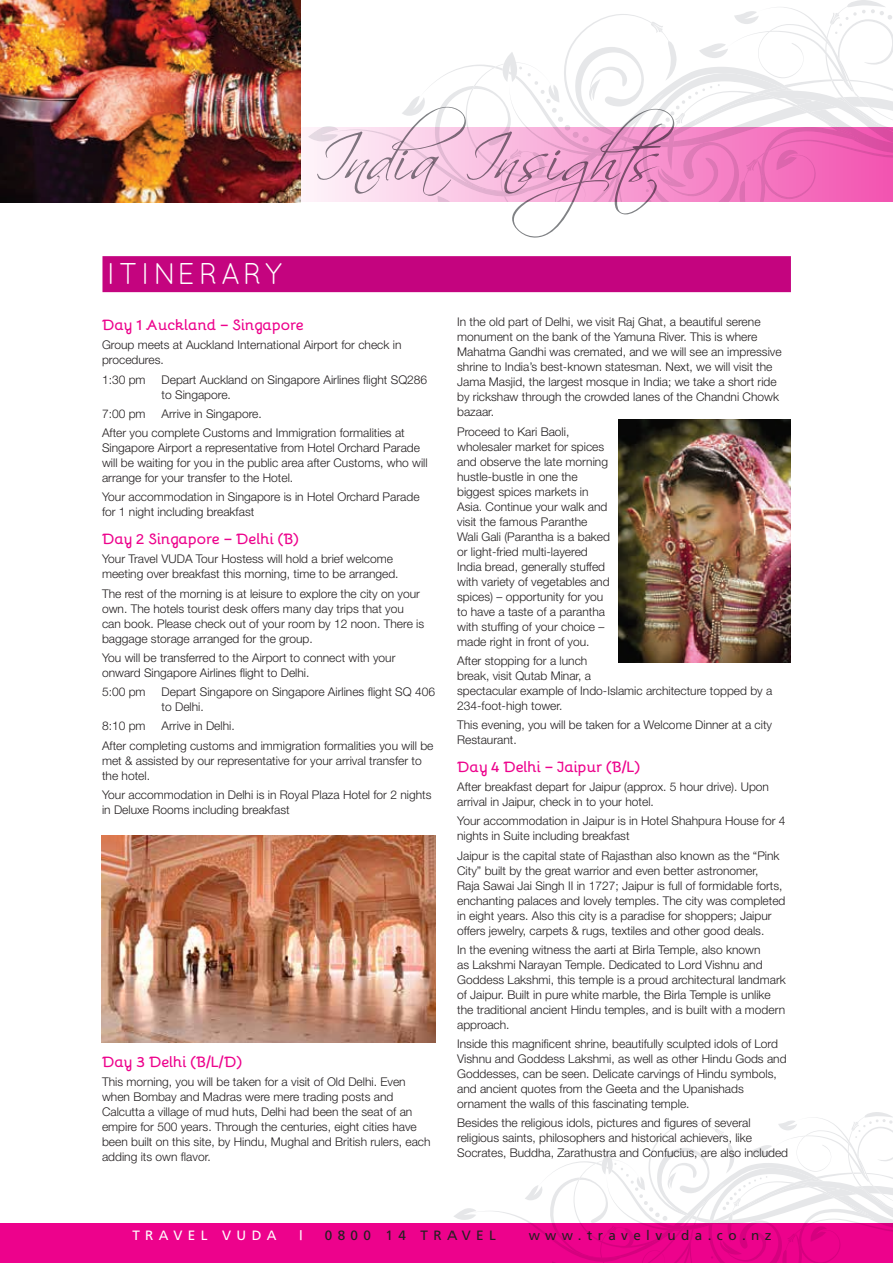
<style>
.page{position:relative;width:893px;height:1263px;background:#fff}
.page>*{position:absolute;margin:0;border:0;box-sizing:border-box;transform-origin:0 0}
.t1{font:63px "Scriptina";letter-spacing:-.065em;color:#808285}
.t2{font:30px "Quicksand";letter-spacing:.1em;color:#fff}
.Text{font:700 15px "Bellota";color:#ed028c}
.subhead1{font:700 15px "Bellota";letter-spacing:-.025em;color:#ed028c}
.t3{font:13.5px "Frutiger";letter-spacing:.4em;color:#231f20}
.t4{font:13.5px "Frutiger";letter-spacing:.4em;color:#fff}
.t5{font:13.5px "Trade Gothic Bold Cond Twenty";color:#fff}
.Text-2{font:300 12px/15px "Helvetica Neue";color:#231f20}
</style>
<div class="page">
<div style="left:0;top:1224px;width:893px;height:39px;background:#ed028c"></div>
<svg style="left:453px;top:1112px;width:440px;height:151px"></svg>
<svg style="left:308px;top:0;width:585px;height:202px"></svg>
<img style="left:0;top:0;width:300px;height:203px">
<div style="left:102px;top:256px;width:689px;height:36px;background:#c4047f"></div>
<img style="left:619px;top:420px;width:172px;height:242px">
<img style="left:102px;top:836px;width:334px;height:207px">
<h1 class="t1" style="left:315px;top:121px;width:361px">India Insights</h1>
<p class="t2" style="left:107px;top:256px;width:177px">ITINERARY</p>
<p class="subhead1" style="left:102px;top:312px;width:204px">Day 1 Auckland – Singapore</p>
<p class="Text-2" style="left:102px;top:337px;width:301px">Group meets at Auckland International Airport for check in procedures.</p>
<p class="Text-2" style="left:102px;top:372px;width:45px">1:30 pm</p>
<p class="Text-2" style="left:162px;top:372px;width:267px">Depart Auckland on Singapore Airlines flight SQ286 to Singapore.</p>
<p class="Text-2" style="left:102px;top:406px;width:45px">7:00 pm</p>
<p class="Text-2" style="left:162px;top:406px;width:102px">Arrive in Singapore.</p>
<p class="Text-2" style="left:102px;top:425px;width:327px">After you complete Customs and Immigration formalities at Singapore Airport a representative from Hotel Orchard Parade will be waiting for you in the public area after Customs, who will arrange for your transfer to the Hotel.</p>
<p class="Text-2" style="left:102px;top:489px;width:319px">Your accommodation in Singapore is in Hotel Orchard Parade for 1 night including breakfast</p>
<p class="Text" style="left:102px;top:526px;width:198px">Day 2 Singapore – Delhi (B)</p>
<p class="Text-2" style="left:102px;top:551px;width:298px">Your Travel VUDA Tour Hostess will hold a brief welcome meeting over breakfast this morning, time to be arranged.</p>
<p class="Text-2" style="left:102px;top:586px;width:324px">The rest of the morning is at leisure to explore the city on your own. The hotels tourist desk offers many day trips that you can book. Please check out of your room by 12 noon. There is baggage storage arranged for the group.</p>
<p class="Text-2" style="left:102px;top:650px;width:295px">You will be transferred to the Airport to connect with your onward Singapore Airlines flight to Delhi.</p>
<p class="Text-2" style="left:102px;top:684px;width:45px">5:00 pm</p>
<p class="Text-2" style="left:162px;top:684px;width:275px">Depart Singapore on Singapore Airlines flight SQ 406 to Delhi.</p>
<p class="Text-2" style="left:102px;top:718px;width:45px">8:10 pm</p>
<p class="Text-2" style="left:162px;top:718px;width:75px">Arrive in Delhi.</p>
<p class="Text-2" style="left:102px;top:738px;width:333px">After completing customs and immigration formalities you will be met &amp; assisted by our representative for your arrival transfer to the hotel.</p>
<p class="Text-2" style="left:102px;top:787px;width:331px">Your accommodation in Delhi is in Royal Plaza Hotel for 2 nights in Deluxe Rooms including breakfast</p>
<p class="Text" style="left:102px;top:1048px;width:141px">Day 3 Delhi (B/L/D)</p>
<p class="Text-2" style="left:102px;top:1074px;width:330px">This morning, you will be taken for a visit of Old Delhi. Even when Bombay and Madras were mere trading posts and Calcutta a village of mud huts, Delhi had been the seat of an empire for 500 years. Through the centuries, eight cities have been built on this site, by Hindu, Mughal and British rulers, each adding its own flavor.</p>
<p class="Text-2" style="left:457px;top:314px;width:326px">In the old part of Delhi, we visit Raj Ghat, a beautiful serene monument on the bank of the Yamuna River. This is where Mahatma Gandhi was cremated, and we will see an impressive shrine to India’s best-known statesman. Next, we will visit the Jama Masjid, the largest mosque in India; we take a short ride by rickshaw through the crowded lanes of the Chandni Chowk bazaar.</p>
<p class="Text-2" style="left:457px;top:423px;width:154px">Proceed to Kari Baoli, wholesaler market for spices and observe the late morning hustle-bustle in one the biggest spices markets in<br>Asia. Continue your walk and visit the famous Paranthe<br>Wali Gali (Parantha is a baked or light-fried multi-layered<br>India bread, generally stuffed with variety of vegetables and spices) – opportunity for you to have a taste of a parantha with stuffing of your choice – made right in front of you.</p>
<p class="Text-2" style="left:457px;top:653px;width:317px">After stopping for a lunch<br>break, visit Qutab Minar, a<br>spectacular example of Indo-Islamic architecture topped by a 234-foot-high tower.</p>
<p class="Text-2" style="left:457px;top:717px;width:316px">This evening, you will be taken for a Welcome Dinner at a city<br>Restaurant.</p>
<p class="Text" style="left:457px;top:753px;width:184px">Day 4 Delhi – Jaipur (B/L)</p>
<p class="Text-2" style="left:457px;top:779px;width:313px">After breakfast depart for Jaipur (approx. 5 hour drive). Upon arrival in Jaipur, check in to your hotel.</p>
<p class="Text-2" style="left:457px;top:813px;width:330px">Your accommodation in Jaipur is in Hotel Shahpura House for 4 nights in Suite including breakfast</p>
<p class="Text-2" style="left:457px;top:847px;width:330px">Jaipur is the capital state of Rajasthan also known as the “Pink City” built by the great warrior and even better astronomer,<br>Raja Sawai Jai Singh II in 1727; Jaipur is full of formidable forts, enchanting palaces and lovely temples. The city was completed in eight years. Also this city is a paradise for shoppers; Jaipur offers jewelry, carpets &amp; rugs, textiles and other good deals.</p>
<p class="Text-2" style="left:457px;top:942px;width:330px">In the evening witness the aarti at Birla Temple, also known<br>as Lakshmi Narayan Temple. Dedicated to Lord Vishnu and Goddess Lakshmi, this temple is a proud architectural landmark of Jaipur. Built in pure white marble, the Birla Temple is unlike the traditional ancient Hindu temples, and is built with a modern approach.</p>
<p class="Text-2" style="left:457px;top:1036px;width:331px">Inside this magnificent shrine, beautifully sculpted idols of Lord Vishnu and Goddess Lakshmi, as well as other Hindu Gods and Goddesses, can be seen. Delicate carvings of Hindu symbols, and ancient quotes from the Geeta and the Upanishads ornament the walls of this fascinating temple.</p>
<p class="Text-2" style="left:457px;top:1115px;width:332px">Besides the religious idols, pictures and figures of several religious saints, philosophers and historical achievers, like<br>Socrates, Buddha, Zarathustra and Confucius, are also included</p>
<p class="t4" style="left:132px;top:1227px;width:146px">TRAVEL VUDA</p>
<p class="t5" style="left:300px;top:1227px;width:4px">|</p>
<p class="t3" style="left:325px;top:1227px;width:173px">0800 14 TRAVEL</p>
<p class="t3" style="left:529px;top:1227px;width:244px">www.travelvuda.co.nz</p>
</div>
